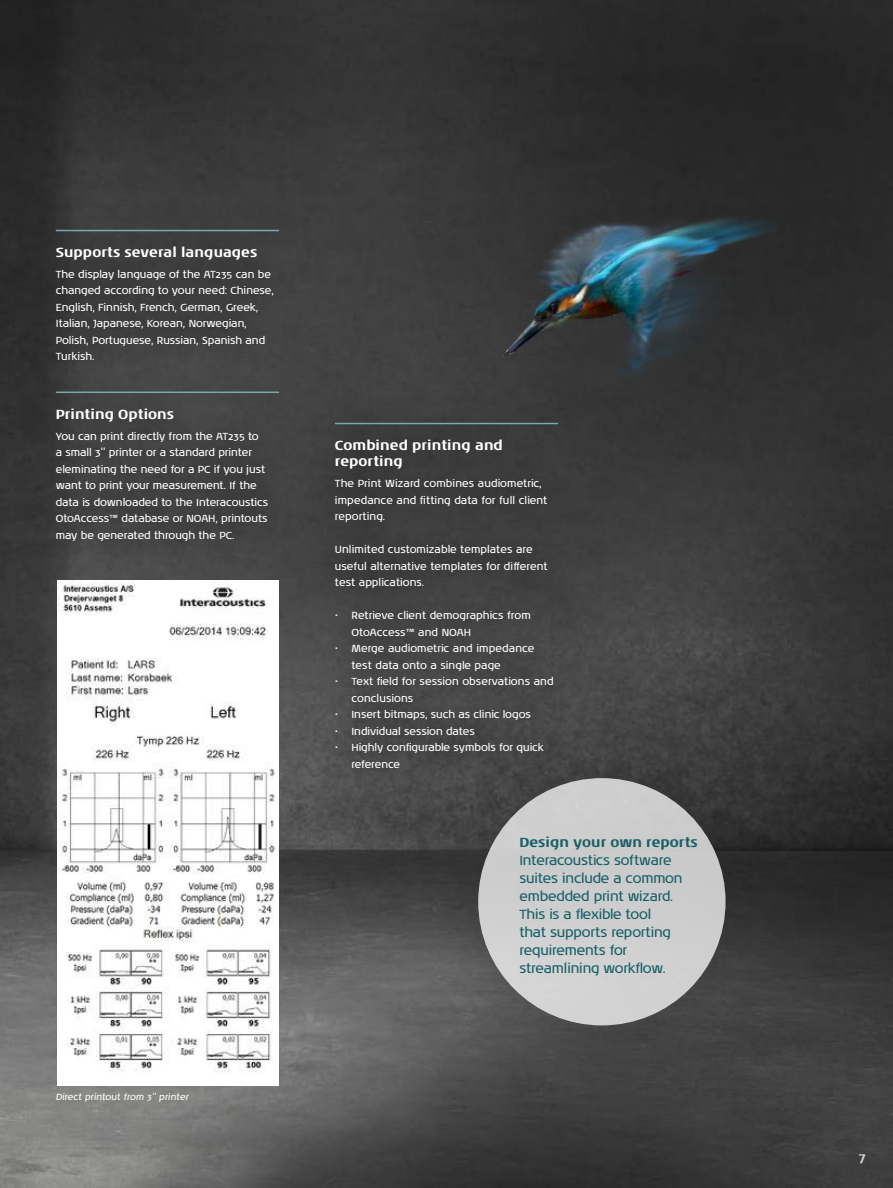
<style>
.page{position:relative;width:893px;height:1188px;background:#fff}
.page>*{position:absolute;margin:0;border:0;box-sizing:border-box;transform-origin:0 0}
.t1{font:13.5px/18px "Noa LT Pro";letter-spacing:-.02em;color:#186067}
.t2{font:700 13.5px "Noa LT Std";color:#fff}
.t3{font:700 13.5px/16.5px "Noa LT Pro";letter-spacing:.005em;color:#fff}
.t4{font:700 13.5px "Noa LT Std";color:#186067}
.t5{font:700 13.5px "Noa LT Std";color:#d4d5d7}
.t6{font:10.5px/16.5px "Noa LT Pro";color:#fff}
.t7{font:10.5px/16.5px "Noa LT Std";letter-spacing:-.01em;color:#fff}
.t8{font:italic 9px "Noa LT Pro";color:#fff}
</style>
<div class="page">
<img style="left:0;top:0;width:893px;height:1188px">
<img style="left:57px;top:580px;width:221px;height:505px">
<img style="left:463px;top:144px;width:359px;height:306px">
<div style="left:30px;top:202px;width:273px;height:365px;background:#231f20;opacity:.55"></div>
<hr style="left:56px;top:230px;width:223px;height:1px;background:#75aaae">
<hr style="left:56px;top:392px;width:223px;height:1px;background:#75aaae">
<div style="left:309px;top:395px;width:273px;height:400px;background:#231f20;opacity:.55"></div>
<hr style="left:335px;top:423px;width:223px;height:1px;background:#75aaae">
<div style="left:437px;top:737px;width:330px;height:330px;background:#231f20;opacity:.15"></div>
<div style="left:478px;top:778px;width:247px;height:247px;background:#cecece;border-radius:50%"></div>
<p class="t2" style="left:56px;top:244px;width:203px">Supports several languages</p>
<p class="t7" style="left:56px;top:266px;width:220px">The display language of the AT235 can be changed according to your need: Chinese, English, Finnish, French, German, Greek, Italian, Japanese, Korean, Norwegian, Polish, Portuguese, Russian, Spanish and Turkish.</p>
<p class="t2" style="left:56px;top:405px;width:120px">Printing Options</p>
<p class="t7" style="left:56px;top:428px;width:214px">You can print directly from the AT235 to<br>a small 3” printer or a standard printer eleminating the need for a PC if you just want to print your measurement. If the data is downloaded to the Interacoustics OtoAccess™ database or NOAH, printouts may be generated through the PC.</p>
<p class="t3" style="left:335px;top:436px;width:169px">Combined printing and reporting</p>
<p class="t6" style="left:335px;top:475px;width:214px">The Print Wizard combines audiometric, impedance and fitting data for full client reporting.</p>
<p class="t6" style="left:335px;top:541px;width:214px">Unlimited customizable templates are useful alternative templates for different test applications.</p>
<p class="t6" style="left:351px;top:607px;width:181px;text-indent:-17px">• Retrieve client demographics from<br>OtoAccess™ and NOAH</p>
<p class="t6" style="left:351px;top:640px;width:185px;text-indent:-17px">• Merge audiometric and impedance test data onto a single page</p>
<p class="t6" style="left:351px;top:673px;width:204px;text-indent:-17px">• Text field for session observations and conclusions</p>
<p class="t6" style="left:335px;top:706px;width:198px">• Insert bitmaps, such as clinic logos</p>
<p class="t6" style="left:335px;top:723px;width:142px">• Individual session dates</p>
<p class="t6" style="left:351px;top:739px;width:194px;text-indent:-17px">• Highly configurable symbols for quick reference</p>
<p class="t8" style="left:56px;top:1090px;width:134px">Direct printout from 3” printer</p>
<p class="t4" style="left:519px;top:834px;width:180px">Design your own reports</p>
<p class="t1" style="left:519px;top:851px;width:165px">Interacoustics software suites include a common embedded print wizard.<br>This is a flexible tool<br>that supports reporting requirements for streamlining workflow.</p>
<p class="t5" style="left:858px;top:1148px;width:9px">7</p>
</div>
